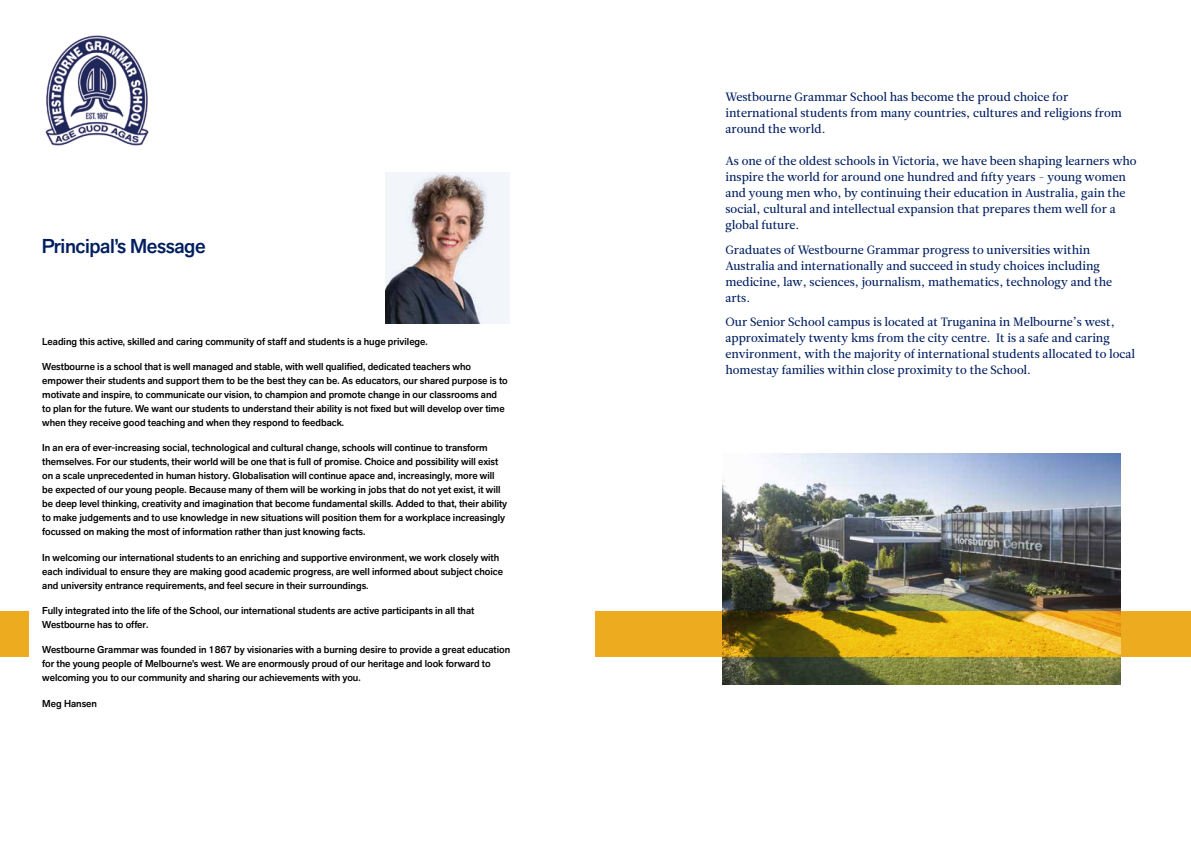
<style>
.page{position:relative;width:1191px;height:842px;background:#fff}
.page>*{position:absolute;margin:0;border:0;box-sizing:border-box;transform-origin:0 0}
.t1{font:500 20px "Akzid Grtsk Next";letter-spacing:-.02em;color:#001f60}
.t2{font:12px/16px "Leitura News Roman 2";color:#001f60}
.t3{font:500 10px/14px "Akzid Grtsk Next";color:#000}
</style>
<div class="page">
<img style="left:385px;top:173px;width:125px;height:150px">
<img style="left:45px;top:35px;width:104px;height:111px">
<img style="left:722px;top:454px;width:398px;height:231px">
<div style="left:595px;top:611px;width:596px;height:46px;background:#edab20"></div>
<div style="left:0;top:611px;width:28px;height:46px;background:#edab20"></div>
<svg style="left:724px;top:613px;width:394px;height:43px"></svg>
<h1 class="t1" style="left:42px;top:233px;width:165px">Principal’s Message</h1>
<p class="t3" style="left:42px;top:334px;width:387px">Leading this active, skilled and caring community of staff and students is a huge privilege.</p>
<p class="t3" style="left:42px;top:359px;width:467px">Westbourne is a school that is well managed and stable, with well qualified, dedicated teachers who empower their students and support them to be the best they can be. As educators, our shared purpose is to motivate and inspire, to communicate our vision, to champion and promote change in our classrooms and to plan for the future. We want our students to understand their ability is not fixed but will develop over time when they receive good teaching and when they respond to feedback.</p>
<p class="t3" style="left:42px;top:441px;width:466px">In an era of ever-increasing social, technological and cultural change, schools will continue to transform themselves. For our students, their world will be one that is full of promise. Choice and possibility will exist on a scale unprecedented in human history. Globalisation will continue apace and, increasingly, more will be expected of our young people. Because many of them will be working in jobs that do not yet exist, it will be deep level thinking, creativity and imagination that become fundamental skills. Added to that, their ability to make judgements and to use knowledge in new situations will position them for a workplace increasingly focussed on making the most of information rather than just knowing facts.</p>
<p class="t3" style="left:42px;top:550px;width:462px">In welcoming our international students to an enriching and supportive environment, we work closely with each individual to ensure they are making good academic progress, are well informed about subject choice and university entrance requirements, and feel secure in their surroundings.</p>
<p class="t3" style="left:42px;top:604px;width:433px">Fully integrated into the life of the School, our international students are active participants in all that<br>Westbourne has to offer.</p>
<p class="t3" style="left:42px;top:643px;width:469px">Westbourne Grammar was founded in 1867 by visionaries with a burning desire to provide a great education for the young people of Melbourne’s west. We are enormously proud of our heritage and look forward to welcoming you to our community and sharing our achievements with you.</p>
<p class="t3" style="left:42px;top:696px;width:56px">Meg Hansen</p>
<p class="t2" style="left:725px;top:89px;width:398px">Westbourne Grammar School has become the proud choice for international students from many countries, cultures and religions from around the world.</p>
<p class="t2" style="left:725px;top:153px;width:413px">As one of the oldest schools in Victoria, we have been shaping learners who inspire the world for around one hundred and fifty years - young women and young men who, by continuing their education in Australia, gain the social, cultural and intellectual expansion that prepares them well for a global future.</p>
<p class="t2" style="left:725px;top:242px;width:388px">Graduates of Westbourne Grammar progress to universities within Australia and internationally and succeed in study choices including medicine, law, sciences, journalism, mathematics, technology and the arts.</p>
<p class="t2" style="left:725px;top:314px;width:411px">Our Senior School campus is located at Truganina in Melbourne’s west, approximately twenty kms from the city centre. It is a safe and caring environment, with the majority of international students allocated to local homestay families within close proximity to the School.</p>
</div>
